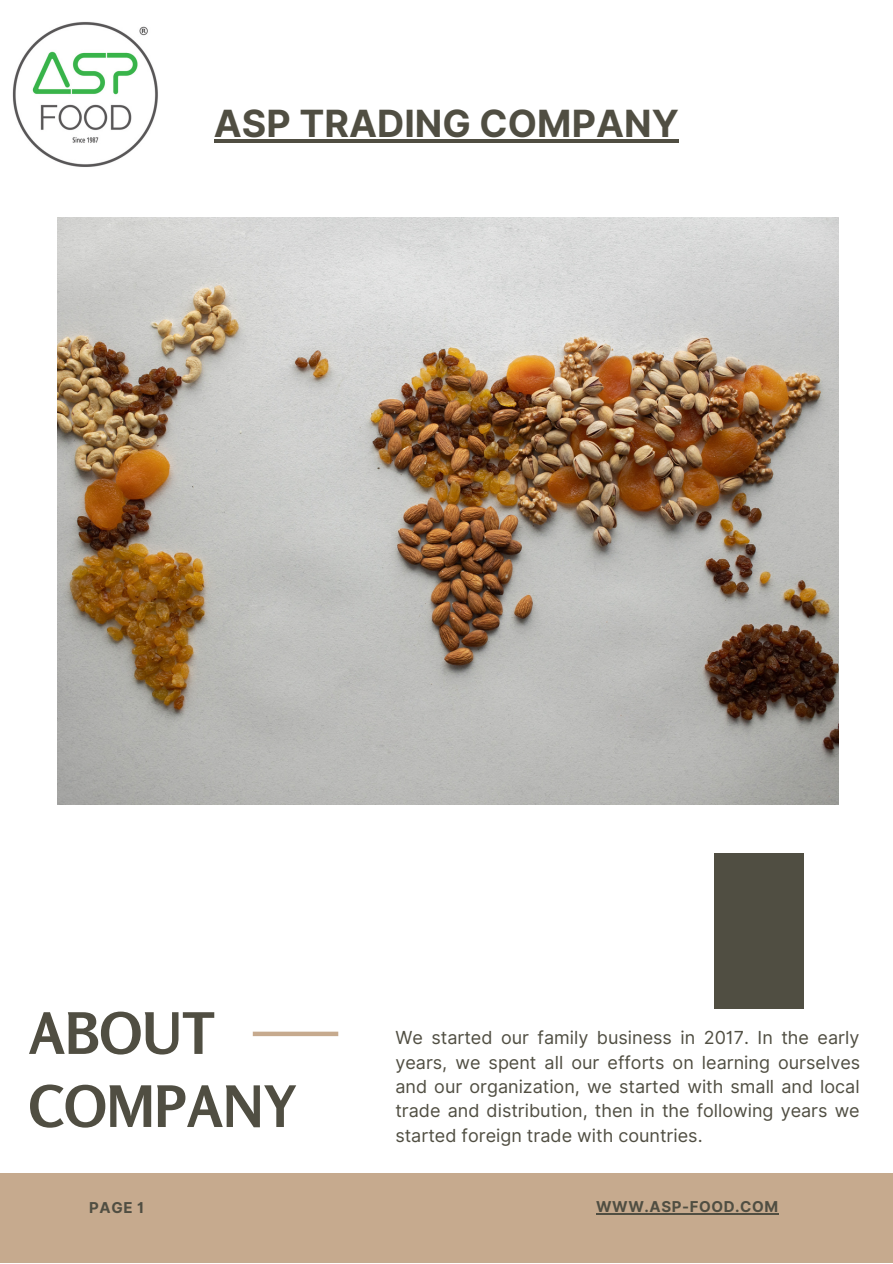
<style>
.page{position:relative;width:893px;height:1264px;background:#fff}
.page>*{position:absolute;margin:0;border:0;box-sizing:border-box;transform-origin:0 0}
.t1{font:700 57px/73.1px "Rosario";color:#504e42}
.t2{font:700 37.5px "Inter";color:#504e42}
.t3{font:18px/24.3px "Inter";color:#504e42;text-align:justify}
.t4{font:700 15px "Inter";letter-spacing:.04em;color:#504e42}
</style>
<div class="page">
<img style="left:57px;top:218px;width:781px;height:586px">
<div style="left:713px;top:853px;width:90px;height:156px;background:#504e42"></div>
<div style="left:0;top:1173px;width:892px;height:89px;background:#c6aa8e"></div>
<div style="left:253px;top:1031px;width:85px;height:5px;background:#c6aa8e"></div>
<img style="left:12px;top:22px;width:146px;height:145px">
<hr style="left:214px;top:140px;width:464px;height:3px;background:#504e42">
<hr style="left:596px;top:1213px;width:182px;height:1px;background:#504e42">
<p class="t2" style="left:214px;top:101px;width:466px">ASP TRADING COMPANY</p>
<p class="t1" style="left:29px;top:996px;width:269px">ABOUT<br>COMPANY</p>
<p class="t3" style="left:395px;top:1025px;width:466px">We started our family business in 2017. In the early years, we spent all our efforts on learning ourselves and our organization, we started with small and local trade and distribution, then in the following years we started foreign trade with countries.</p>
<p class="t4" style="left:89px;top:1198px;width:57px">PAGE 1</p>
<p class="t4" style="left:596px;top:1197px;width:184px">WWW.ASP-FOOD.COM</p>
</div>
